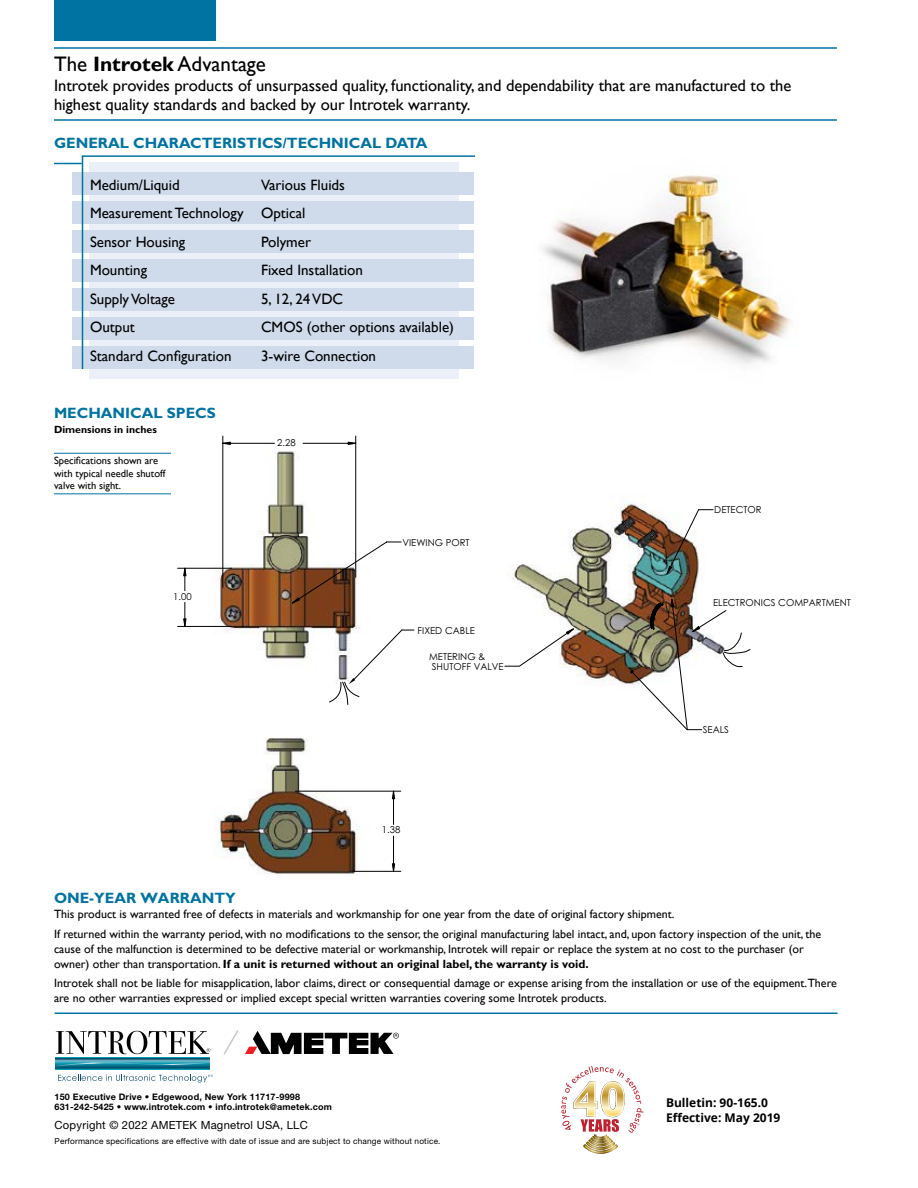
<style>
.page{position:relative;width:918px;height:1188px;background:#fff}
.page>*{position:absolute;margin:0;border:0;box-sizing:border-box;transform-origin:0 0}
.t1{font:21px "Gill Sans";color:#000}
.t2{font:16.5px/19.5px "Gill Sans";color:#000}
.t3{font:15px/28.5px "Gill Sans";color:#000}
.t4{font:700 15px "Gill Sans";color:#0073a2}
.t5{font:12px/15px "Gill Sans";color:#000}
.t6{font:700 12px/14.4px "Open Sans";color:#000}
.t7{font:11.25px "Helvetica Neue";letter-spacing:.02em;color:#000}
.t8{font:10.5px/12.6px "Gill Sans";color:#000}
.t9{font:700 10.5px "Gill Sans";color:#000}
.t10{font:9.6px/9.9px "Century Gothic";color:#000}
.t11{font:700 9px/9.8px "Helvetica Neue";letter-spacing:.02em;color:#000}
.t12{font:8.25px "Helvetica Neue";letter-spacing:.02em;color:#000}
.s1{font-weight:700}
</style>
<div class="page">
<div style="left:54px;top:0;width:162px;height:40px;background:#0073a2"></div>
<svg style="left:54px;top:163px;width:27px;height:1px"></svg>
<div style="left:89px;top:163px;width:370px;height:216px;background:#ebeff7"></div>
<div style="left:72px;top:173px;width:402px;height:22px;background:#cfdbeb"></div>
<div style="left:72px;top:201px;width:402px;height:23px;background:#cfdbeb"></div>
<div style="left:72px;top:230px;width:402px;height:23px;background:#cfdbeb"></div>
<div style="left:72px;top:259px;width:402px;height:23px;background:#cfdbeb"></div>
<div style="left:72px;top:288px;width:402px;height:23px;background:#cfdbeb"></div>
<div style="left:72px;top:317px;width:402px;height:23px;background:#cfdbeb"></div>
<div style="left:72px;top:346px;width:402px;height:23px;background:#cfdbeb"></div>
<svg style="left:81px;top:155px;width:394px;height:214px"></svg>
<hr style="left:55px;top:1012px;width:783px;height:2px;background:#0073a2">
<svg style="left:561px;top:1066px;width:82px;height:88px"></svg>
<img style="left:543px;top:175px;width:248px;height:189px">
<img style="left:154px;top:435px;width:548px;height:440px">
<svg style="left:329px;top:509px;width:422px;height:196px"></svg>
<img style="left:504px;top:509px;width:210px;height:221px">
<hr style="left:178px;top:568px;width:54px;height:1px;background:#000">
<hr style="left:178px;top:626px;width:54px;height:1px;background:#000">
<hr style="left:223px;top:436px;width:1px;height:151px;background:#000">
<hr style="left:355px;top:436px;width:1px;height:141px;background:#000">
<hr style="left:223px;top:443px;width:52px;height:1px;background:#000">
<hr style="left:303px;top:443px;width:53px;height:1px;background:#000">
<svg style="left:183px;top:568px;width:3px;height:23px"></svg>
<svg style="left:183px;top:602px;width:3px;height:25px"></svg>
<svg style="left:348px;top:442px;width:8px;height:3px"></svg>
<svg style="left:222px;top:442px;width:9px;height:3px"></svg>
<svg style="left:292px;top:541px;width:122px;height:331px"></svg>
<hr style="left:54px;top:47px;width:783px;height:2px;background:#0073a2">
<hr style="left:54px;top:119px;width:783px;height:2px;background:#0073a2">
<hr style="left:54px;top:453px;width:117px;height:1px;background:#0073a2">
<hr style="left:54px;top:494px;width:117px;height:1px;background:#0073a2">
<svg style="left:56px;top:1057px;width:154px;height:12px"></svg>
<svg style="left:56px;top:1062px;width:154px;height:4px"></svg>
<svg style="left:56px;top:1031px;width:154px;height:23px"></svg>
<svg style="left:58px;top:1075px;width:155px;height:7px"></svg>
<svg style="left:223px;top:1030px;width:176px;height:25px"></svg>
<h1 class="t1" style="left:54px;top:52px;width:214px">The <span class="s1">Introtek</span> Advantage</h1>
<h2 class="t2" style="left:54px;top:75px;width:739px">Introtek provides products of unsurpassed quality, functionality, and dependability that are manufactured to the highest quality standards and backed by our Introtek warranty.</h2>
<p class="t4" style="left:54px;top:134px;width:375px">GENERAL CHARACTERISTICS/TECHNICAL DATA</p>
<p class="t3" style="left:90px;top:170px;width:91px">Medium/Liquid</p>
<p class="t3" style="left:90px;top:170px;width:257px;text-indent:171px">Various Fluids<br>Measurement Technology Optical<br>Sensor Housing</p>
<p class="t3" style="left:261px;top:227px;width:51px">Polymer</p>
<p class="t3" style="left:90px;top:256px;width:59px">Mounting</p>
<p class="t3" style="left:261px;top:256px;width:103px">Fixed Installation</p>
<p class="t3" style="left:90px;top:284px;width:87px">Supply Voltage</p>
<p class="t3" style="left:261px;top:284px;width:84px">5, 12, 24 VDC</p>
<p class="t3" style="left:90px;top:313px;width:46px">Output</p>
<p class="t3" style="left:261px;top:313px;width:195px">CMOS (other options available)</p>
<p class="t3" style="left:90px;top:341px;width:143px">Standard Configuration</p>
<p class="t3" style="left:261px;top:341px;width:117px">3-wire Connection</p>
<p class="t4" style="left:54px;top:404px;width:163px">MECHANICAL SPECS</p>
<p class="t9" style="left:54px;top:424px;width:104px">Dimensions in inches</p>
<p class="t8" style="left:54px;top:454px;width:113px">Specifications shown are with typical needle shutoff valve with sight.</p>
<p class="t10" style="left:173px;top:591px;width:20px">1.00</p>
<p class="t10" style="left:277px;top:438px;width:20px">2.28</p>
<p class="t10" style="left:402px;top:537px;width:69px">VIEWING PORT</p>
<p class="t10" style="left:418px;top:625px;width:59px">FIXED CABLE</p>
<p class="t10" style="left:429px;top:651px;width:76px">METERING &amp;<br>SHUTOFF VALVE</p>
<p class="t10" style="left:382px;top:825px;width:20px">1.38</p>
<p class="t10" style="left:714px;top:505px;width:49px">DETECTOR</p>
<p class="t10" style="left:713px;top:597px;width:139px">ELECTRONICS COMPARTMENT</p>
<p class="t10" style="left:703px;top:725px;width:28px">SEALS</p>
<p class="t4" style="left:54px;top:889px;width:183px">ONE-YEAR WARRANTY</p>
<p class="t5" style="left:54px;top:904px;width:769px;line-height:19.5px">This product is warranted free of defects in materials and workmanship for one year from the date of original factory shipment.<br>If returned within the warranty period, with no modifications to the sensor, the original manufacturing label intact, and, upon factory inspection of the unit, the</p>
<p class="t5" style="left:54px;top:941px;width:751px">cause of the malfunction is determined to be defective material or workmanship, Introtek will repair or replace the system at no cost to the purchaser (or owner) other than transportation. <span class="s1">If a unit is returned without an original label, the warranty is void.</span></p>
<p class="t5" style="left:54px;top:975px;width:785px">Introtek shall not be liable for misapplication, labor claims, direct or consequential damage or expense arising from the installation or use of the equipment.There are no other warranties expressed or implied except special written warranties covering some Introtek products.</p>
<p class="t11" style="left:55px;top:1092px;width:279px">150 Executive Drive • Edgewood, New York 11717-9998<br>631-242-5425 • www.introtek.com • info.introtek@ametek.com</p>
<p class="t7" style="left:55px;top:1119px;width:255px">Copyright © 2022 AMETEK Magnetrol USA, LLC</p>
<p class="t12" style="left:55px;top:1136px;width:387px">Performance specifications are effective with date of issue and are subject to change without notice.</p>
<p class="t6" style="left:666px;top:1095px;width:116px">Bulletin: 90-165.0<br>Effective: May 2019</p>
</div>
